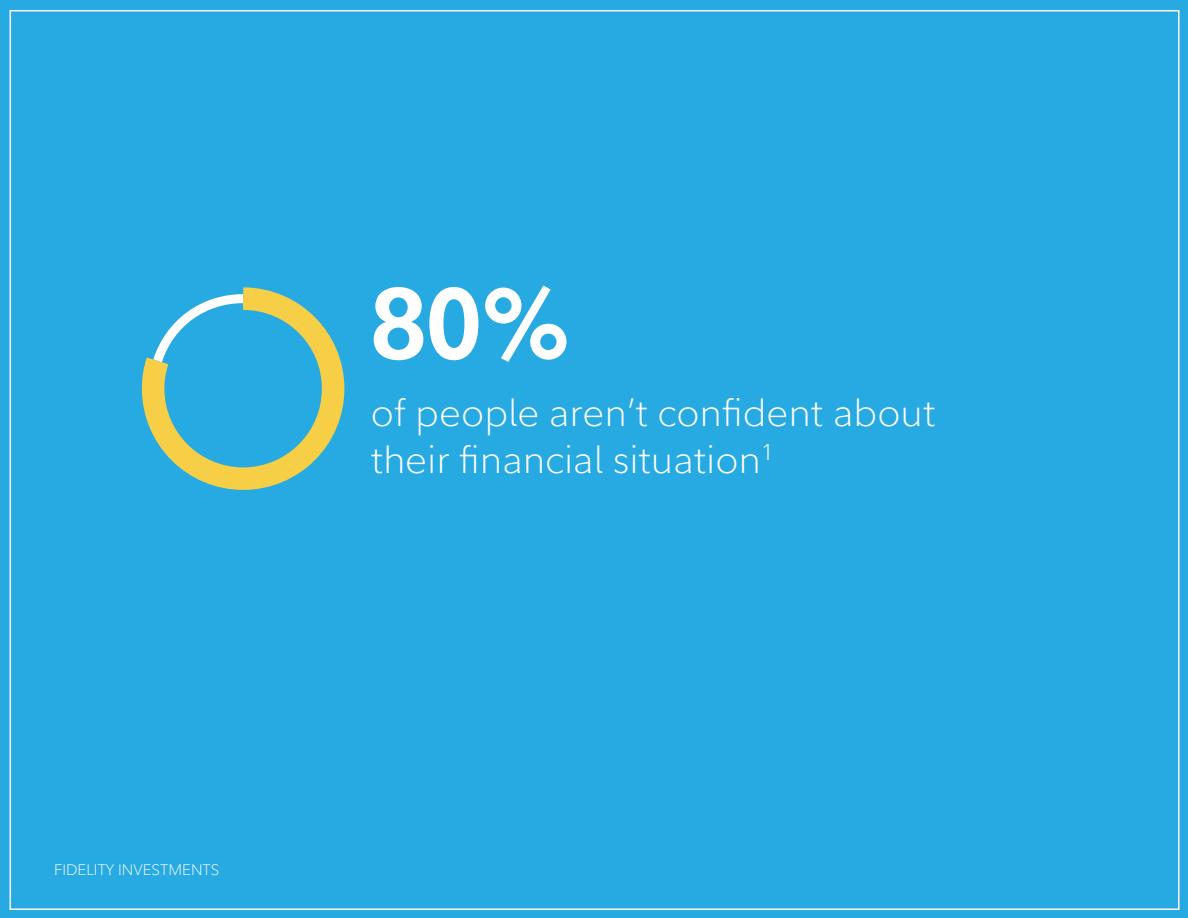
<style>
.page{position:relative;width:1188px;height:918px;background:#fff}
.page>*{position:absolute;margin:0;border:0;box-sizing:border-box;transform-origin:0 0}
.t1{font:700 99px "Fidelity Sans";color:#fff}
.t2{font:300 39px/46.8px "Fidelity Sans";color:#fff}
.t3{font:300 15px "Fidelity Sans";color:#fff}
</style>
<div class="page">
<div style="left:1px;top:1px;width:1187px;height:917px;background:#27aae1"></div>
<svg style="left:141px;top:287px;width:204px;height:203px"></svg>
<h1 class="t1" style="left:371px;top:259px;width:201px">80%</h1>
<p class="t2" style="left:371px;top:390px;width:566px">of people aren’t confident about their financial situation<sup>1</sup></p>
<p class="t3" style="left:54px;top:860px;width:167px">FIDELITY INVESTMENTS</p>
</div>
